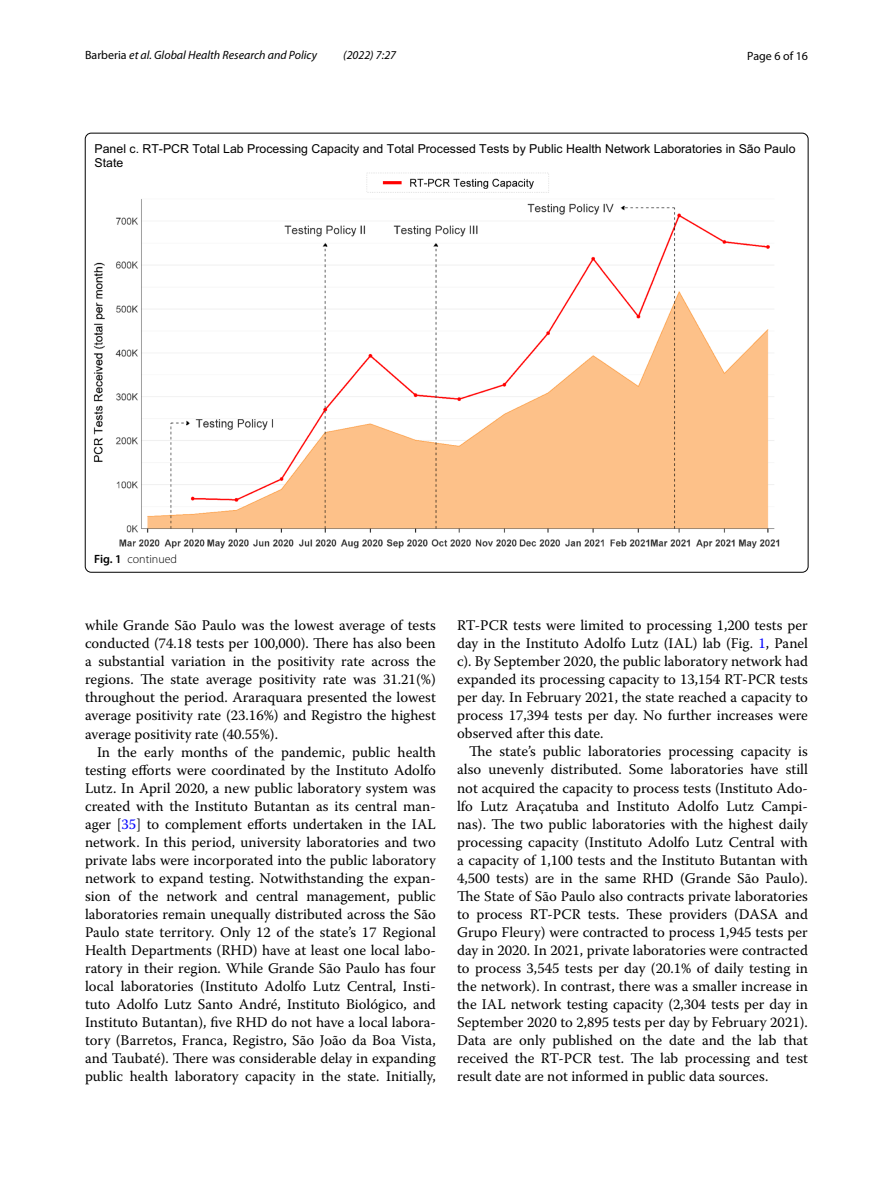
<style>
.page{position:relative;width:893px;height:1187px;background:#fff}
.page>*{position:absolute;margin:0;border:0;box-sizing:border-box;transform-origin:0 0}
.t1{font:14.7px/18px "Warnock Pro";color:#000;text-align:justify}
.t2{font:12.3px/14.1px "Arial MT2";color:#000}
.t3{font:italic 12px "Myriad Pro";color:#000}
.t4{font:300 12px "Myriad Pro";color:#000}
.t5{font:12px "Myriad Pro";color:#000}
.s1{font-style:normal}
.s2{font-weight:600}
.s3{color:#00f}
</style>
<div class="page">
<img style="left:94px;top:172px;width:685px;height:376px">
<p class="t3" style="left:85px;top:48px;width:234px"><span class="s1">Barberia</span> et al. Global Health Research and Policy</p>
<p class="t3" style="left:343px;top:48px;width:54px">(2022) 7:27</p>
<p class="t5" style="left:747px;top:48px;width:62px">Page 6 of 16</p>
<p class="t2" style="left:95px;top:141px;width:702px">Panel c. RT-PCR Total Lab Processing Capacity and Total Processed Tests by Public Health Network Laboratories in São Paulo<br>State</p>
<p class="t4" style="left:94px;top:552px;width:84px"><span class="s2">Fig. 1</span> continued</p>
<p class="t1" style="left:85px;top:616px;width:352px">while Grande São Paulo was the lowest average of tests conducted (74.18 tests per 100,000). There has also been a substantial variation in the positivity rate across the regions. The state average positivity rate was 31.21(%) throughout the period. Araraquara presented the lowest average positivity rate (23.16%) and Registro the highest average positivity rate (40.55%).</p>
<p class="t1" style="left:85px;top:742px;width:352px;text-indent:12px">In the early months of the pandemic, public health testing efforts were coordinated by the Instituto Adolfo Lutz. In April 2020, a new public laboratory system was created with the Instituto Butantan as its central man&shy;ager [<span class="s3">35</span>] to complement efforts undertaken in the IAL network. In this period, university laboratories and two private labs were incorporated into the public laboratory network to expand testing. Notwithstanding the expan&shy;sion of the network and central management, public laboratories remain unequally distributed across the São Paulo state territory. Only 12 of the state’s 17 Regional Health Departments (RHD) have at least one local labo&shy;ratory in their region. While Grande São Paulo has four local laboratories (Instituto Adolfo Lutz Central, Insti&shy;tuto Adolfo Lutz Santo André, Instituto Biológico, and Instituto Butantan), five RHD do not have a local labora&shy;tory (Barretos, Franca, Registro, São João da Boa Vista, and Taubaté). There was considerable delay in expanding public health laboratory capacity in the state. Initially,</p>
<p class="t1" style="left:457px;top:616px;width:352px">RT-PCR tests were limited to processing 1,200 tests per day in the Instituto Adolfo Lutz (IAL) lab (Fig. <span class="s3">1</span>, Panel c). By September 2020, the public laboratory network had expanded its processing capacity to 13,154 RT-PCR tests per day. In February 2021, the state reached a capacity to process 17,394 tests per day. No further increases were observed after this date.</p>
<p class="t1" style="left:457px;top:742px;width:352px;text-indent:12px">The state’s public laboratories processing capacity is also unevenly distributed. Some laboratories have still not acquired the capacity to process tests (Instituto Ado&shy;lfo Lutz Araçatuba and Instituto Adolfo Lutz Campi&shy;nas). The two public laboratories with the highest daily processing capacity (Instituto Adolfo Lutz Central with a capacity of 1,100 tests and the Instituto Butantan with 4,500 tests) are in the same RHD (Grande São Paulo).<br>The State of São Paulo also contracts private laboratories to process RT-PCR tests. These providers (DASA and Grupo Fleury) were contracted to process 1,945 tests per day in 2020. In 2021, private laboratories were contracted to process 3,545 tests per day (20.1% of daily testing in the network). In contrast, there was a smaller increase in the IAL network testing capacity (2,304 tests per day in September 2020 to 2,895 tests per day by February 2021).<br>Data are only published on the date and the lab that received the RT-PCR test. The lab processing and test result date are not informed in public data sources.</p>
</div>
